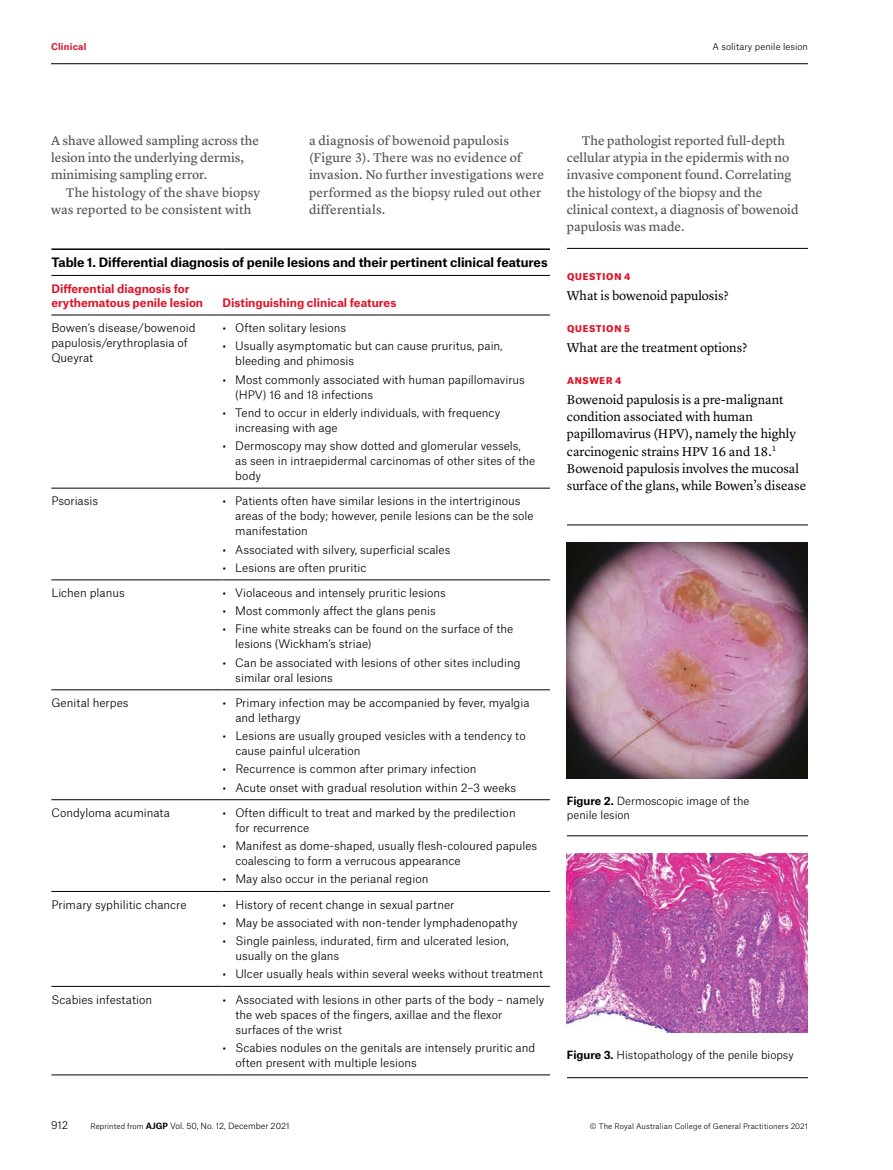
<style>
.page{position:relative;width:893px;height:1170px;background:#fff}
.page>*{position:absolute;margin:0;border:0;box-sizing:border-box;transform-origin:0 0}
.t1{font:13.2px/17.2px "Lyon Text Regular No.2";color:#595652}
.t2{font:13.2px/17.2px "Lyon Text";color:#000}
.t3{font:700 12.3px "Atlas Grotesk";letter-spacing:-.005em;color:#000}
.t4{font:300 11.25px/15px "Atlas Grotesk";color:#000}
.t5{font:700 11.25px/14.2px "Atlas Grotesk";color:#de1329}
.t6{font:300 10.8px/14px "Atlas Grotesk";color:#000}
.t7{font:300 10.5px "Atlas Grotesk";color:#000}
.t8{font:900 9px "Atlas Grotesk";letter-spacing:.08em;color:#de1329}
.t9{font:300 9px "Atlas Grotesk";letter-spacing:.005em;color:#000}
.t10{font:700 9px "Atlas Grotesk";letter-spacing:.025em;color:#de1329}
.t11{font:300 8.25px "Atlas Grotesk";color:#000}
.t12{font:300 7.5px "Atlas Grotesk";letter-spacing:.01em;color:#000}
.s1{font-weight:700}
.s2{font-size:7.5px}
</style>
<div class="page">
<hr style="left:51px;top:63px;width:757px;height:1px;background:#000">
<hr style="left:567px;top:248px;width:241px;height:1px;background:#000">
<hr style="left:51px;top:315px;width:172px;height:1px;background:#000">
<hr style="left:223px;top:315px;width:327px;height:1px;background:#000">
<hr style="left:51px;top:488px;width:172px;height:1px;background:#000">
<hr style="left:223px;top:488px;width:327px;height:1px;background:#000">
<hr style="left:51px;top:579px;width:172px;height:1px;background:#000">
<hr style="left:223px;top:579px;width:327px;height:1px;background:#000">
<hr style="left:51px;top:689px;width:172px;height:1px;background:#000">
<hr style="left:223px;top:689px;width:327px;height:1px;background:#000">
<hr style="left:51px;top:799px;width:172px;height:1px;background:#000">
<hr style="left:223px;top:799px;width:327px;height:1px;background:#000">
<hr style="left:51px;top:891px;width:172px;height:1px;background:#000">
<hr style="left:223px;top:891px;width:327px;height:1px;background:#000">
<hr style="left:51px;top:986px;width:172px;height:1px;background:#000">
<hr style="left:223px;top:986px;width:327px;height:1px;background:#000">
<hr style="left:51px;top:248px;width:172px;height:2px;background:#000">
<hr style="left:223px;top:248px;width:327px;height:2px;background:#000">
<hr style="left:51px;top:275px;width:172px;height:1px;background:#000">
<hr style="left:223px;top:275px;width:327px;height:1px;background:#000">
<hr style="left:51px;top:1074px;width:172px;height:1px;background:#000">
<hr style="left:223px;top:1074px;width:327px;height:1px;background:#000">
<img style="left:567px;top:853px;width:241px;height:179px">
<img style="left:567px;top:542px;width:241px;height:236px">
<hr style="left:567px;top:835px;width:241px;height:1px;background:#000">
<hr style="left:567px;top:1077px;width:241px;height:1px;background:#000">
<hr style="left:567px;top:524px;width:241px;height:1px;background:#000">
<p class="t10" style="left:51px;top:40px;width:37px">Clinical</p>
<p class="t9" style="left:712px;top:40px;width:97px">A solitary penile lesion</p>
<p class="t1" style="left:309px;top:131px;width:237px">a diagnosis of bowenoid papulosis (Figure 3). There was no evidence of invasion. No further investigations were performed as the biopsy ruled out other differentials.</p>
<p class="t1" style="left:567px;top:131px;width:233px;text-indent:15px">The pathologist reported full-depth cellular atypia in the epidermis with no invasive component found. Correlating the histology of the biopsy and the clinical context, a diagnosis of bowenoid papulosis was made.</p>
<p class="t8" style="left:567px;top:269px;width:65px">QUESTION 4</p>
<p class="t2" style="left:567px;top:286px;width:163px">What is bowenoid papulosis?</p>
<p class="t8" style="left:567px;top:321px;width:64px">QUESTION 5</p>
<p class="t2" style="left:567px;top:338px;width:182px">What are the treatment options?</p>
<p class="t8" style="left:567px;top:373px;width:56px">ANSWER 4</p>
<p class="t2" style="left:567px;top:389px;width:241px">Bowenoid papulosis is a pre-malignant condition associated with human papillomavirus (HPV), namely the highly carcinogenic strains HPV 16 and 18.<sup>1<br></sup>Bowenoid papulosis involves the mucosal surface of the glans, while Bowen’s disease</p>
<p class="t1" style="left:51px;top:131px;width:210px">A shave allowed sampling across the lesion into the underlying dermis, minimising sampling error.</p>
<p class="t1" style="left:51px;top:182px;width:211px;text-indent:15px">The histology of the shave biopsy was reported to be consistent with</p>
<p class="t3" style="left:51px;top:252px;width:498px">Table 1. Differential diagnosis of penile lesions and their pertinent clinical features</p>
<p class="t5" style="left:51px;top:280px;width:153px">Differential diagnosis for erythematous penile lesion</p>
<p class="t5" style="left:223px;top:294px;width:175px">Distinguishing clinical features</p>
<p class="t4" style="left:51px;top:319px;width:146px">Bowen’s disease/bowenoid papulosis/erythroplasia of<br>Queyrat</p>
<p class="t4" style="left:223px;top:319px;width:125px">• Often solitary lesions</p>
<p class="t4" style="left:235px;top:337px;width:269px;text-indent:-13px">• Usually asymptomatic but can cause pruritus, pain, bleeding and phimosis</p>
<p class="t4" style="left:235px;top:371px;width:291px;text-indent:-13px">• Most commonly associated with human papillomavirus (HPV) 16 and 18 infections</p>
<p class="t4" style="left:235px;top:404px;width:266px;text-indent:-13px">• Tend to occur in elderly individuals, with frequency increasing with age</p>
<p class="t4" style="left:235px;top:437px;width:302px;text-indent:-13px">• Dermoscopy may show dotted and glomerular vessels, as seen in intraepidermal carcinomas of other sites of the body</p>
<p class="t4" style="left:51px;top:492px;width:48px">Psoriasis</p>
<p class="t4" style="left:235px;top:492px;width:300px;text-indent:-13px">• Patients often have similar lesions in the intertriginous areas of the body; however, penile lesions can be the sole manifestation</p>
<p class="t4" style="left:223px;top:540px;width:229px">• Associated with silvery, superficial scales</p>
<p class="t4" style="left:223px;top:559px;width:145px">• Lesions are often pruritic</p>
<p class="t4" style="left:51px;top:584px;width:75px">Lichen planus</p>
<p class="t4" style="left:223px;top:584px;width:225px">• Violaceous and intensely pruritic lesions</p>
<p class="t4" style="left:223px;top:602px;width:215px">• Most commonly affect the glans penis</p>
<p class="t4" style="left:235px;top:620px;width:280px;text-indent:-13px">• Fine white streaks can be found on the surface of the lesions (Wickham’s striae)</p>
<p class="t4" style="left:235px;top:653px;width:287px;text-indent:-13px">• Can be associated with lesions of other sites including similar oral lesions</p>
<p class="t4" style="left:51px;top:694px;width:79px">Genital herpes</p>
<p class="t4" style="left:235px;top:694px;width:296px;text-indent:-13px">• Primary infection may be accompanied by fever, myalgia and lethargy</p>
<p class="t4" style="left:235px;top:727px;width:292px;text-indent:-13px">• Lesions are usually grouped vesicles with a tendency to cause painful ulceration</p>
<p class="t4" style="left:223px;top:760px;width:255px">• Recurrence is common after primary infection</p>
<p class="t4" style="left:223px;top:778px;width:295px">• Acute onset with gradual resolution within 2–3 weeks</p>
<p class="t4" style="left:51px;top:804px;width:120px">Condyloma acuminata</p>
<p class="t4" style="left:235px;top:804px;width:282px;text-indent:-13px">• Often difficult to treat and marked by the predilection for recurrence</p>
<p class="t4" style="left:235px;top:837px;width:303px;text-indent:-13px">• Manifest as dome-shaped, usually flesh-coloured papules coalescing to form a verrucous appearance</p>
<p class="t4" style="left:223px;top:870px;width:207px">• May also occur in the perianal region</p>
<p class="t4" style="left:51px;top:895px;width:137px">Primary syphilitic chancre</p>
<p class="t4" style="left:223px;top:895px;width:233px">• History of recent change in sexual partner</p>
<p class="t4" style="left:223px;top:913px;width:296px">• May be associated with non-tender lymphadenopathy</p>
<p class="t4" style="left:235px;top:932px;width:275px;text-indent:-13px">• Single painless, indurated, firm and ulcerated lesion, usually on the glans</p>
<p class="t4" style="left:223px;top:965px;width:322px">• Ulcer usually heals within several weeks without treatment</p>
<p class="t4" style="left:51px;top:990px;width:102px">Scabies infestation</p>
<p class="t4" style="left:235px;top:990px;width:310px;text-indent:-13px">• Associated with lesions in other parts of the body – namely the web spaces of the fingers, axillae and the flexor surfaces of the wrist</p>
<p class="t4" style="left:235px;top:1038px;width:301px;text-indent:-13px">• Scabies nodules on the genitals are intensely pruritic and often present with multiple lesions</p>
<p class="t6" style="left:567px;top:792px;width:184px"><span class="s1">Figure 2.</span> Dermoscopic image of the penile lesion</p>
<p class="t6" style="left:567px;top:1046px;width:228px"><span class="s1">Figure 3.</span> Histopathology of the penile biopsy</p>
<p class="t7" style="left:51px;top:1116px;width:19px">912</p>
<p class="t11" style="left:91px;top:1118px;width:201px"><span class="s2">Reprinted from</span> <span class="s1">AJGP</span> Vol. 50, No. 12, December 2021</p>
<p class="t12" style="left:590px;top:1119px;width:220px">© The Royal Australian College of General Practitioners 2021</p>
</div>
